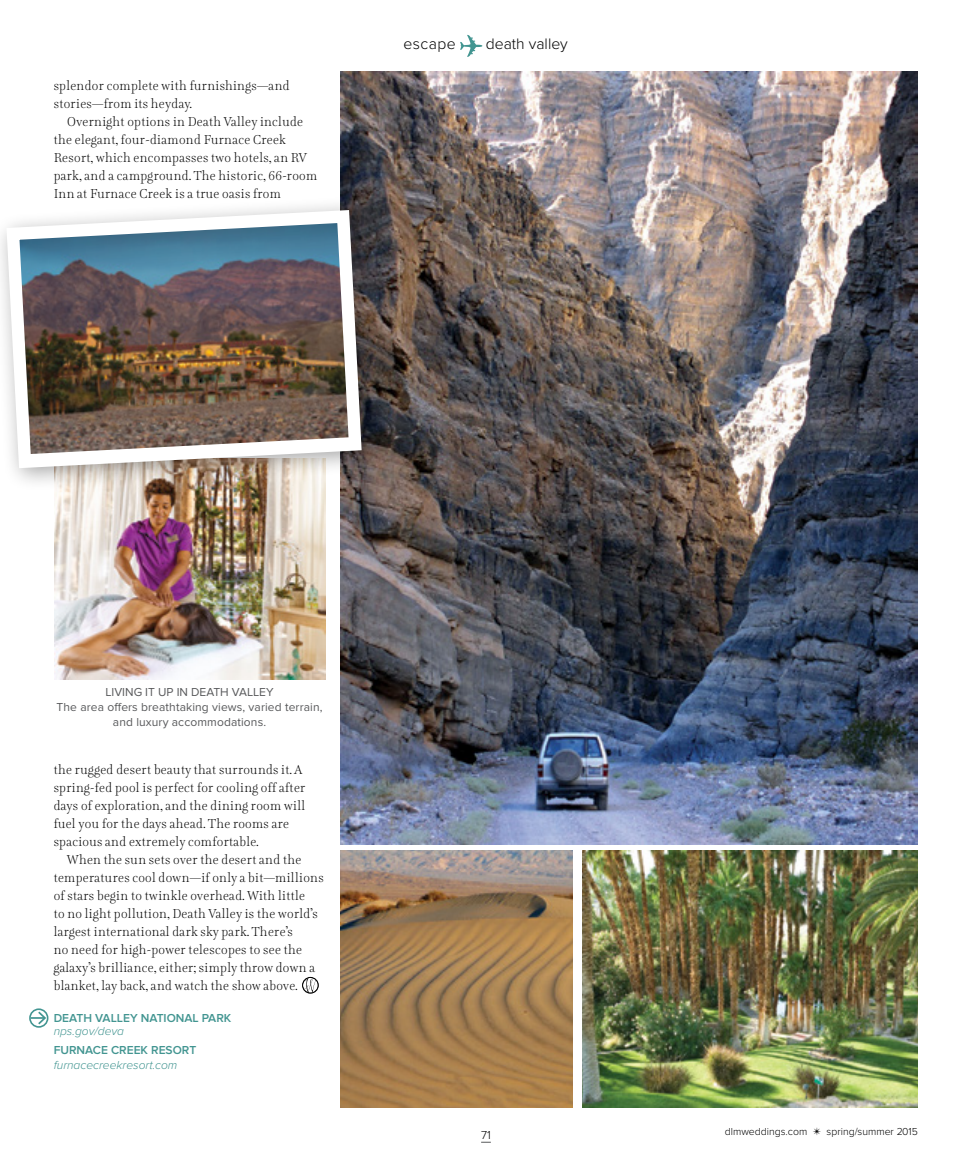
<style>
.page{position:relative;width:972px;height:1175px;background:#fff}
.page>*{position:absolute;margin:0;border:0;box-sizing:border-box;transform-origin:0 0}
.t1{font:300 15.75px "Proxima Nova";color:#000}
.t2{font:300 14.25px/18px "Lavigne Display";letter-spacing:.02em;color:#000}
.t3{font:12px/15px "Proxima Nova";letter-spacing:.01em;color:#58595b;text-align:center}
.t4{font:600 12px "Proxima Nova";color:#429591}
.t5{font:italic 300 12px "Proxima Nova";color:#429591}
.t6{font:300 12px "Proxima Nova";color:#000}
.t7{font:300 10.5px "Proxima Nova";color:#000}
</style>
<div class="page">
<img style="left:340px;top:72px;width:578px;height:772px">
<img style="left:54px;top:491px;width:271px;height:188px">
<div style="left:0;top:195px;width:385px;height:296px;background:#000;opacity:.35"></div>
<img style="left:0;top:203px;width:368px;height:272px">
<img style="left:582px;top:850px;width:336px;height:257px">
<img style="left:340px;top:850px;width:232px;height:257px">
<div style="left:29px;top:1008px;width:19px;height:19px;border:2px solid #429591;border-radius:50%"></div>
<svg style="left:31px;top:1009px;width:16px;height:17px"></svg>
<svg style="left:460px;top:35px;width:22px;height:22px"></svg>
<svg style="left:303px;top:977px;width:15px;height:16px"></svg>
<div style="left:302px;top:977px;width:17px;height:16px;border:1px solid #000;border-radius:50%"></div>
<p class="t2" style="left:54px;top:77px;width:238px">splendor complete with furnishings—and stories—from its heyday.</p>
<p class="t2" style="left:54px;top:113px;width:265px;text-indent:13px">Overnight options in Death Valley include the elegant, four-diamond Furnace Creek Resort, which encompasses two hotels, an RV park, and a campground. The historic, 66-room Inn at Furnace Creek is a true oasis from</p>
<p class="t1" style="left:404px;top:35px;width:54px">escape</p>
<p class="t1" style="left:486px;top:35px;width:84px">death valley</p>
<p class="t3" style="left:57px;top:684px;width:267px">LIVING IT UP IN DEATH VALLEY<br>The area offers breathtaking views, varied terrain, and luxury accommodations.</p>
<p class="t2" style="left:54px;top:761px;width:253px">the rugged desert beauty that surrounds it. A spring-fed pool is perfect for cooling off after days of exploration, and the dining room will fuel you for the days ahead. The rooms are spacious and extremely comfortable.</p>
<p class="t2" style="left:54px;top:851px;width:271px;text-indent:13px">When the sun sets over the desert and the temperatures cool down—if only a bit—millions of stars begin to twinkle overhead. With little<br>to no light pollution, Death Valley is the world’s largest international dark sky park. There’s<br>no need for high-power telescopes to see the galaxy’s brilliance, either; simply throw down a blanket, lay back, and watch the show above.</p>
<p class="t4" style="left:54px;top:1011px;width:179px">DEATH VALLEY NATIONAL PARK</p>
<p class="t5" style="left:54px;top:1024px;width:72px">nps.gov/deva</p>
<p class="t4" style="left:54px;top:1043px;width:144px">FURNACE CREEK RESORT</p>
<p class="t5" style="left:54px;top:1058px;width:125px">furnacecreekresort.com</p>
<p class="t6" style="left:481px;top:1127px;width:11px">71</p>
<p class="t7" style="left:725px;top:1125px;width:84px">dlmweddings.com</p>
<p class="t7" style="left:827px;top:1125px;width:93px">spring/summer 2015</p>
</div>
